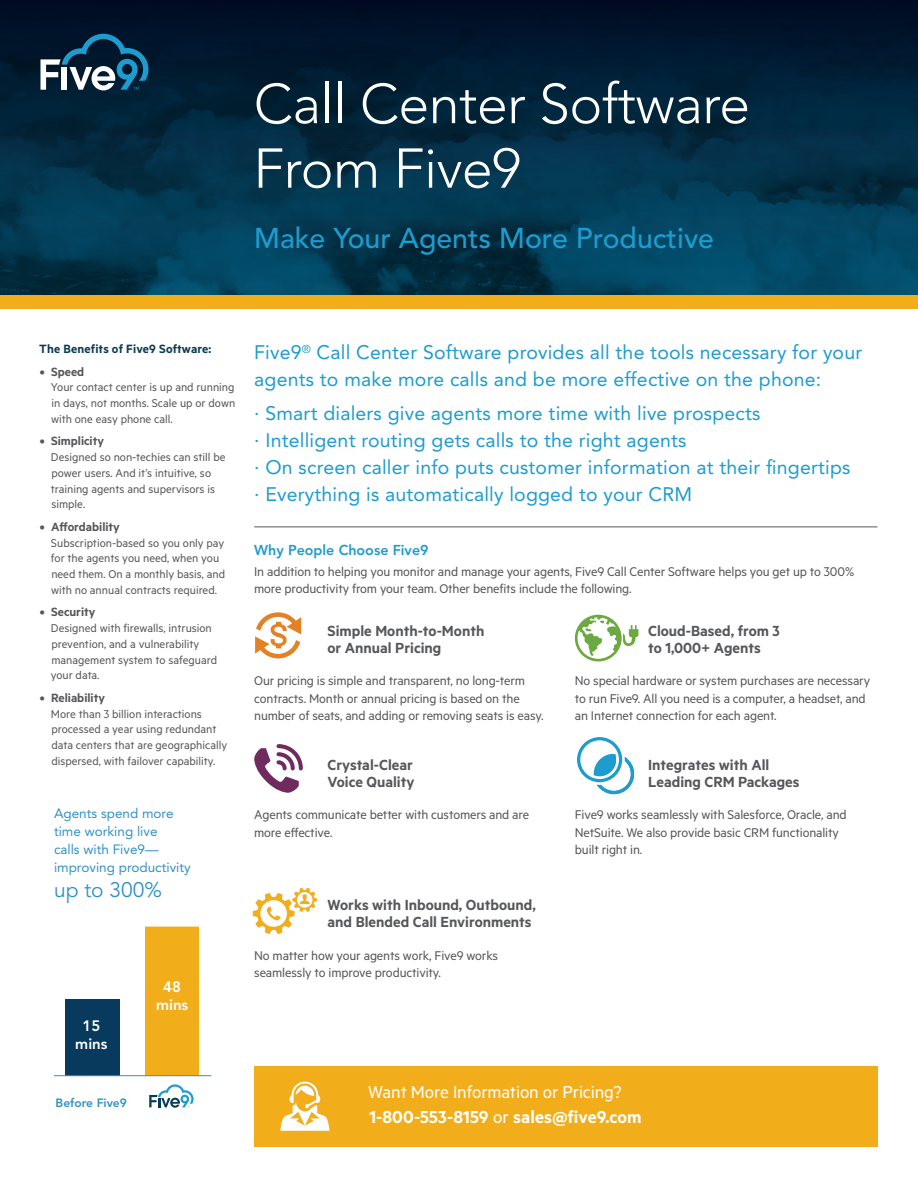
<style>
.page{position:relative;width:918px;height:1188px;background:#fff}
.page>*{position:absolute;margin:0;border:0;box-sizing:border-box;transform-origin:0 0}
.t1{font:300 55.5px/64.5px "Avenir";letter-spacing:-.01em;color:#fff}
.t2{font:500 28.5px "Avenir";color:#1d9ccd}
.t3{font:21px "Avenir";color:#3191c6}
.t4{font:19.5px/27px "Avenir";letter-spacing:.01em;color:#1d9ccd}
.t5{font:19.5px/26px "Metric";letter-spacing:-.005em;color:#fff}
.t6{font:600 16.5px/17.2px "Metric";color:#56575a}
.t7{font:800 15px/18px "Avenir";color:#fff;text-align:center}
.t8{font:14.25px/17.2px "Metric";letter-spacing:-.01em;color:#56575a}
.t9{font:800 14.25px "Avenir";color:#1d9ccd}
.t10{font:13.5px/18px "Avenir";color:#3191c6}
.t11{font:600 13.5px "Metric";color:#56575a}
.t12{font:600 13.5px "Metric";letter-spacing:.01em;color:#093a54}
.t13{font:12.75px/15.8px "Metric";color:#56575a}
.t14{font:800 12px "Avenir";color:#3191c6}
.s1{font-weight:600}
</style>
<div class="page">
<svg style="left:0;top:0;width:918px;height:296px;background:#022c43"></svg>
<svg style="left:40px;top:34px;width:108px;height:56px;background:#2f546a"></svg>
<hr style="left:254px;top:526px;width:624px;height:1px;background:#56575a">
<div style="left:0;top:296px;width:918px;height:13px;background:#f2ae1a"></div>
<div style="left:145px;top:927px;width:54px;height:148px;background:#f2ae1a"></div>
<div style="left:65px;top:999px;width:54px;height:77px;background:#083a5e"></div>
<svg style="left:149px;top:1084px;width:45px;height:24px"></svg>
<hr style="left:54px;top:1075px;width:157px;height:1px;background:#3191c6">
<svg style="left:254px;top:744px;width:49px;height:49px"></svg>
<svg style="left:253px;top:888px;width:64px;height:46px"></svg>
<svg style="left:255px;top:612px;width:46px;height:46px"></svg>
<svg style="left:575px;top:615px;width:63px;height:46px"></svg>
<div style="left:254px;top:1066px;width:624px;height:82px;background:#f2ae1a"></div>
<svg style="left:280px;top:1082px;width:49px;height:49px"></svg>
<svg style="left:577px;top:737px;width:57px;height:57px"></svg>
<h1 class="t1" style="left:253px;top:72px;width:498px">Call Center Software<br>From Five9</h1>
<h2 class="t2" style="left:254px;top:221px;width:461px">Make Your Agents More Productive</h2>
<p class="t12" style="left:39px;top:341px;width:174px">The Benefits of Five9 Software:</p>
<p class="t11" style="left:40px;top:363px;width:46px">• Speed</p>
<p class="t13" style="left:51px;top:379px;width:186px;text-align:justify">Your contact center is up and running in days, not months. Scale up or down with one easy phone call.</p>
<p class="t11" style="left:40px;top:433px;width:66px">• Simplicity</p>
<p class="t13" style="left:51px;top:449px;width:176px">Designed so non-techies can still be power users. And it’s intuitive, so training agents and supervisors is simple.</p>
<p class="t11" style="left:40px;top:519px;width:81px">• Affordability</p>
<p class="t13" style="left:51px;top:534px;width:176px">Subscription-based so you only pay for the agents you need, when you need them. On a monthly basis, and with no annual contracts required.</p>
<p class="t11" style="left:40px;top:604px;width:57px">• Security</p>
<p class="t13" style="left:51px;top:620px;width:168px">Designed with firewalls, intrusion prevention, and a vulnerability management system to safeguard your data.</p>
<p class="t11" style="left:40px;top:690px;width:67px">• Reliability</p>
<p class="t13" style="left:51px;top:705px;width:178px">More than 3 billion interactions processed a year using redundant data centers that are geographically dispersed, with failover capability.</p>
<p class="t10" style="left:54px;top:804px;width:138px">Agents spend more time working live<br>calls with Five9— improving productivity</p>
<h3 class="t3" style="left:54px;top:878px;width:110px">up to 300%</h3>
<p class="t7" style="left:75px;top:1017px;width:34px">15 mins</p>
<p class="t14" style="left:56px;top:1095px;width:73px">Before Five9</p>
<p class="t7" style="left:156px;top:978px;width:34px">48 mins</p>
<h3 class="t4" style="left:254px;top:339px;width:610px">Five9<sup>®</sup> Call Center Software provides all the tools necessary for your agents to make more calls and be more effective on the phone:</h3>
<h3 class="t4" style="left:254px;top:400px;width:598px">· Smart dialers give agents more time with live prospects<br>· Intelligent routing gets calls to the right agents<br>· On screen caller info puts customer information at their fingertips · Everything is automatically logged to your CRM</h3>
<p class="t9" style="left:254px;top:542px;width:176px">Why People Choose Five9</p>
<p class="t8" style="left:254px;top:562px;width:601px">In addition to helping you monitor and manage your agents, Five9 Call Center Software helps you get up to 300% more productivity from your team. Other benefits include the following.</p>
<p class="t6" style="left:328px;top:622px;width:158px">Simple Month-to-Month or Annual Pricing</p>
<p class="t8" style="left:254px;top:672px;width:291px">Our pricing is simple and transparent, no long-term contracts. Month or annual pricing is based on the number of seats, and adding or removing seats is easy.</p>
<p class="t6" style="left:328px;top:756px;width:88px">Crystal-Clear<br>Voice Quality</p>
<p class="t8" style="left:254px;top:806px;width:276px">Agents communicate better with customers and are more effective.</p>
<p class="t6" style="left:328px;top:896px;width:210px">Works with Inbound, Outbound, and Blended Call Environments</p>
<p class="t8" style="left:254px;top:946px;width:245px">No matter how your agents work, Five9 works seamlessly to improve productivity.</p>
<p class="t6" style="left:648px;top:622px;width:133px">Cloud-Based, from 3 to 1,000+ Agents</p>
<p class="t8" style="left:575px;top:672px;width:297px">No special hardware or system purchases are necessary to run Five9. All you need is a computer, a headset, and an Internet connection for each agent.</p>
<p class="t6" style="left:648px;top:756px;width:153px">Integrates with All<br>Leading CRM Packages</p>
<p class="t8" style="left:575px;top:806px;width:273px">Five9 works seamlessly with Salesforce, Oracle, and<br>NetSuite. We also provide basic CRM functionality built right in.</p>
<h3 class="t5" style="left:368px;top:1078px;width:275px">Want More Information or Pricing?<br><span class="s1">1-800-553-8159</span> or <span class="s1">sales@five9.com</span></h3>
</div>
